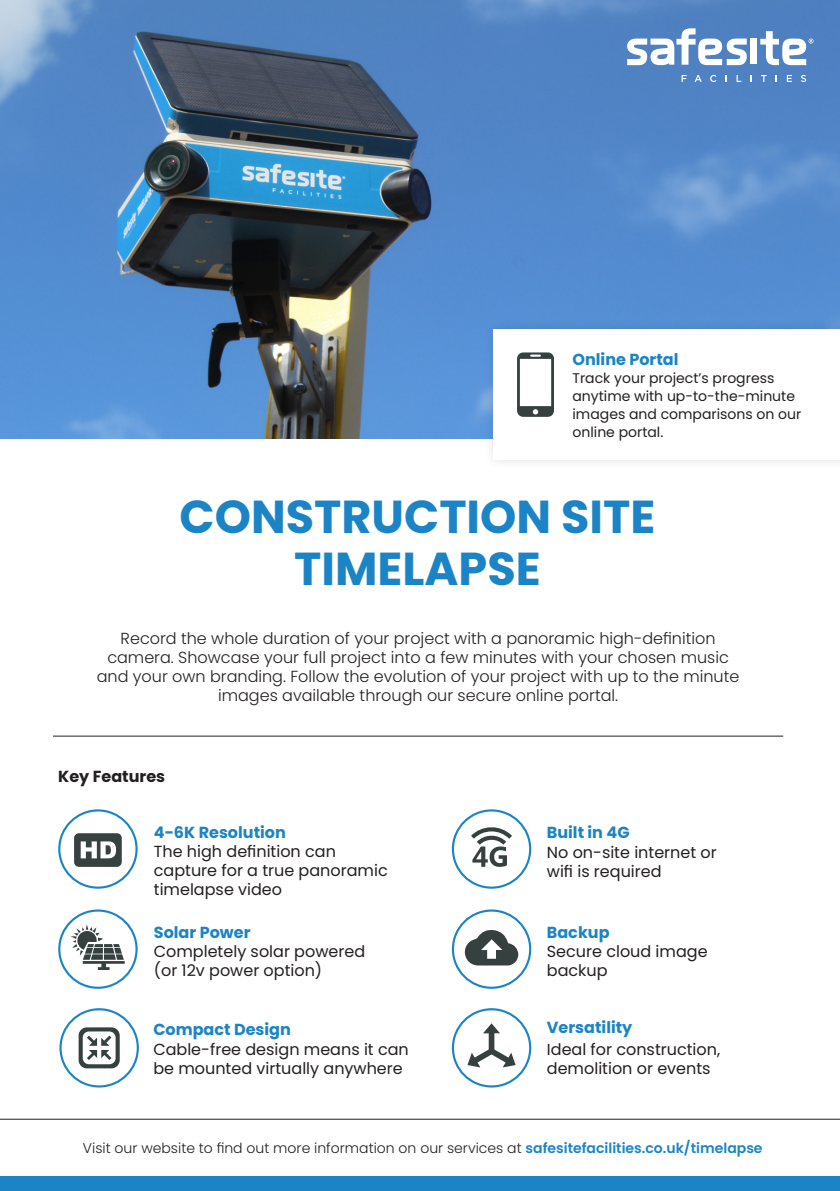
<style>
.page{position:relative;width:840px;height:1191px;background:#fff}
.page>*{position:absolute;margin:0;border:0;box-sizing:border-box;transform-origin:0 0}
.Section_Subheader{font:700 46.2px "Poppins";color:#1b84c6}
.Body_Text{font:16px/19.2px "Poppins";color:#231f20}
.t1{font:300 16px/19.2px "Poppins";color:#231f20;text-align:center}
.Body_Text-2{font:700 16px "Poppins";color:#1b84c6}
.Body_Text-3{font:700 16px "Poppins";color:#231f20}
.Body_Text-4{font:14px/18px "Poppins";color:#231f20}
.t2{font:300 14px "Poppins";color:#231f20}
.s1{font-weight:700;color:#1b84c6}
.s2{font-weight:600;color:#1b84c6}
</style>
<div class="page">
<img style="left:0;top:0;width:839px;height:438px">
<div style="left:749px;top:39px;width:7px;height:25px;background:#fff"></div>
<svg style="left:626px;top:28px;width:120px;height:37px"></svg>
<svg style="left:681px;top:75px;width:5px;height:7px"></svg>
<svg style="left:694px;top:75px;width:7px;height:7px"></svg>
<svg style="left:709px;top:75px;width:7px;height:7px"></svg>
<svg style="left:736px;top:75px;width:5px;height:7px"></svg>
<svg style="left:760px;top:75px;width:6px;height:7px"></svg>
<svg style="left:786px;top:75px;width:5px;height:7px"></svg>
<svg style="left:800px;top:75px;width:5px;height:7px"></svg>
<svg style="left:759px;top:31px;width:54px;height:34px"></svg>
<div style="left:0;top:1176px;width:839px;height:15px;background:#1b84c6"></div>
<hr style="left:53px;top:736px;width:729px;height:1px;background:#231f20">
<hr style="left:0;top:1118px;width:839px;height:1px;background:#231f20">
<div style="left:451px;top:1008px;width:80px;height:79px;border:2px solid #1b84c6;border-radius:50%"></div>
<div style="left:58px;top:909px;width:79px;height:79px;border:2px solid #1b84c6;border-radius:50%"></div>
<div style="left:58px;top:809px;width:79px;height:79px;border:2px solid #1b84c6;border-radius:50%"></div>
<svg style="left:71px;top:924px;width:54px;height:46px"></svg>
<div style="left:451px;top:909px;width:80px;height:79px;border:2px solid #1b84c6;border-radius:50%"></div>
<svg style="left:464px;top:929px;width:54px;height:36px"></svg>
<div style="left:451px;top:809px;width:80px;height:79px;border:2px solid #1b84c6;border-radius:50%"></div>
<div style="left:59px;top:1008px;width:80px;height:79px;border:2px solid #1b84c6;border-radius:50%"></div>
<svg style="left:79px;top:1027px;width:41px;height:41px"></svg>
<svg style="left:467px;top:1023px;width:48px;height:44px"></svg>
<div style="left:482px;top:318px;width:357px;height:152px;background:#231f20;opacity:.15"></div>
<div style="left:493px;top:329px;width:346px;height:130px;background:#fff"></div>
<svg style="left:517px;top:352px;width:36px;height:65px"></svg>
<svg style="left:471px;top:827px;width:40px;height:40px"></svg>
<svg style="left:74px;top:833px;width:48px;height:34px"></svg>
<p class="Body_Text-2" style="left:572px;top:350px;width:107px">Online Portal</p>
<p class="Body_Text-4" style="left:572px;top:369px;width:230px">Track your project’s progress anytime with up-to-the-minute images and comparisons on our online portal.</p>
<p class="Section_Subheader" style="left:179px;top:490px;width:477px">CONSTRUCTION SITE</p>
<p class="Section_Subheader" style="left:294px;top:542px;width:248px">TIMELAPSE</p>
<p class="t1" style="left:97px;top:628px;width:643px">Record the whole duration of your project with a panoramic high-definition camera. Showcase your full project into a few minutes with your chosen music and your own branding. Follow the evolution of your project with up to the minute images available through our secure online portal.</p>
<p class="Body_Text-3" style="left:58px;top:767px;width:108px">Key Features</p>
<p class="Body_Text-2" style="left:154px;top:823px;width:133px">4-6K Resolution</p>
<p class="Body_Text" style="left:154px;top:842px;width:235px">The high definition can capture for a true panoramic timelapse video</p>
<p class="Body_Text-2" style="left:154px;top:923px;width:98px">Solar Power</p>
<p class="Body_Text" style="left:154px;top:942px;width:213px">Completely solar powered (or 12v power option)</p>
<p class="Body_Text" style="left:546px;top:822px;width:171px"><span class="s1">Built in 4G<br></span>No on-site internet or wifi is required</p>
<p class="Body_Text" style="left:546px;top:922px;width:162px"><span class="s1">Backup<br></span>Secure cloud image backup</p>
<p class="Body_Text" style="left:153px;top:1020px;width:257px"><span class="s1">Compact Design<br></span>Cable-free design means it can be mounted virtually anywhere</p>
<p class="Body_Text-2" style="left:546px;top:1018px;width:87px">Versatility</p>
<p class="Body_Text" style="left:546px;top:1039px;width:175px">Ideal for construction, demolition or events</p>
<p class="t2" style="left:83px;top:1140px;width:680px">Visit our website to find out more information on our services at <span class="s2">safesitefacilities.co.uk/timelapse</span></p>
</div>
